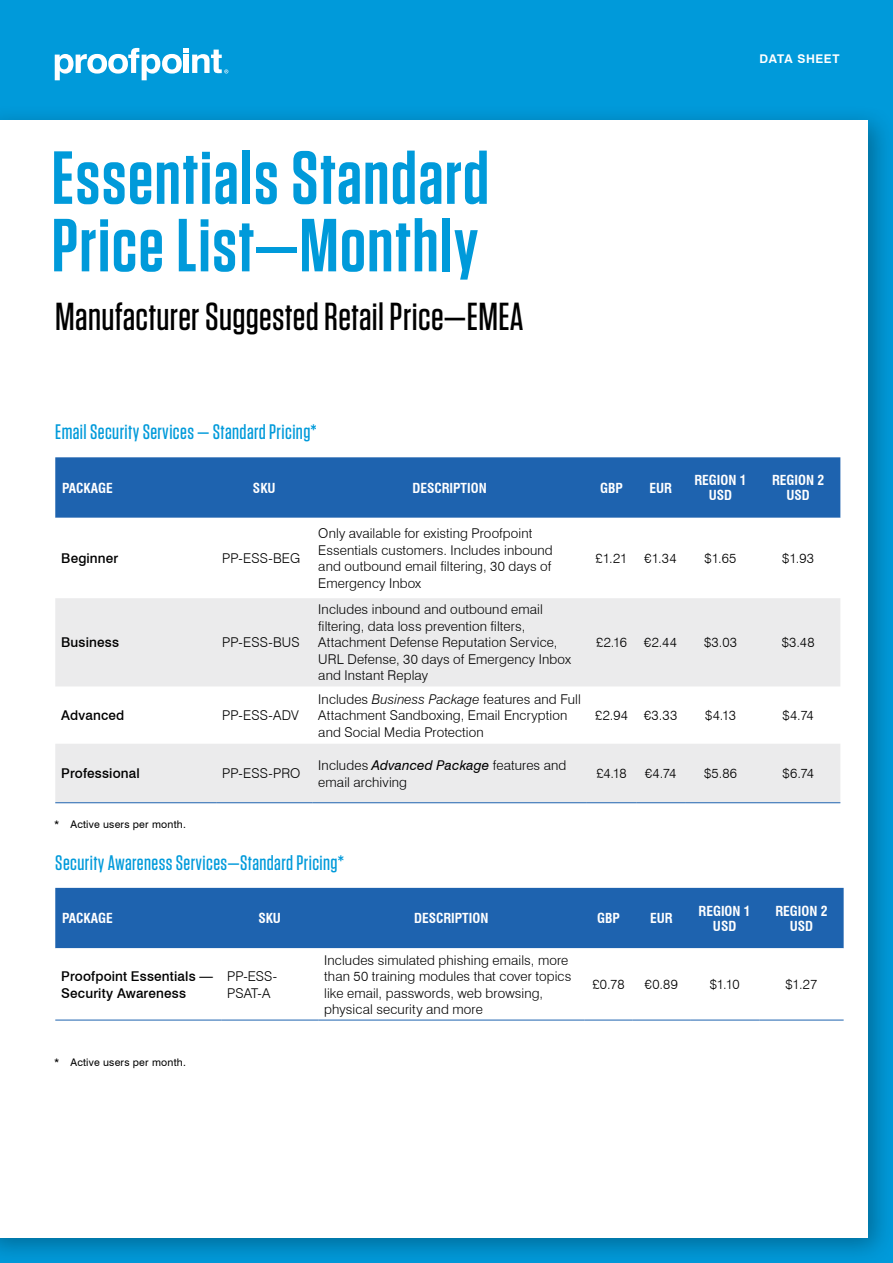
<style>
.page{position:relative;width:893px;height:1263px;background:#009ada}
.page>*{position:absolute;margin:0;border:0;box-sizing:border-box;transform-origin:0 0}
.t1{font:600 75px/67.5px "Tungsten";letter-spacing:.02em;color:#009ada}
.t2{font:500 39px "Tungsten";letter-spacing:.01em;color:#000}
.t3{font:500 21px "Tungsten";letter-spacing:.02em;color:#009ada}
.t4{font:300 13.5px/16.5px "Swiss 721 BT";letter-spacing:.01em;color:#000}
.t5{font:700 condensed 13.5px/15px "Swiss 721 BT";color:#fff;text-align:center}
.t6{font:500 13.5px/16.5px "Swiss 721 BT";letter-spacing:.01em;color:#000}
.t7{font:700 12px "Swiss 721 BT";letter-spacing:.05em;color:#fff}
.t8{font:10.5px "Swiss 721 BT";letter-spacing:.02em;color:#000}
.s1{font-style:italic}
.s2{font-weight:400;font-style:italic}
</style>
<div class="page">
<div style="left:0;top:104px;width:893px;height:1159px;background:#000;opacity:.3"></div>
<div style="left:0;top:120px;width:868px;height:1117px;background:#fff"></div>
<svg style="left:55px;top:48px;width:173px;height:32px"></svg>
<div style="left:55px;top:457px;width:785px;height:61px;background:#1e63af"></div>
<svg style="left:55px;top:598px;width:785px;height:204px;fill:#ebebec"></svg>
<hr style="left:55px;top:802px;width:161px;height:1px;background:#1e63af">
<hr style="left:216px;top:802px;width:96px;height:1px;background:#1e63af">
<hr style="left:312px;top:802px;width:275px;height:1px;background:#1e63af">
<hr style="left:587px;top:802px;width:49px;height:1px;background:#1e63af">
<hr style="left:636px;top:802px;width:49px;height:1px;background:#1e63af">
<hr style="left:685px;top:802px;width:71px;height:1px;background:#1e63af">
<hr style="left:756px;top:802px;width:84px;height:1px;background:#1e63af">
<div style="left:55px;top:888px;width:789px;height:60px;background:#1e63af"></div>
<svg style="left:55px;top:948px;width:789px;height:72px"></svg>
<hr style="left:55px;top:1020px;width:166px;height:1px;background:#1e63af">
<hr style="left:221px;top:1020px;width:97px;height:1px;background:#1e63af">
<hr style="left:318px;top:1020px;width:266px;height:1px;background:#1e63af">
<hr style="left:584px;top:1020px;width:49px;height:1px;background:#1e63af">
<hr style="left:633px;top:1020px;width:57px;height:1px;background:#1e63af">
<hr style="left:690px;top:1020px;width:69px;height:1px;background:#1e63af">
<hr style="left:759px;top:1020px;width:85px;height:1px;background:#1e63af">
<h1 class="t1" style="left:52px;top:146px;width:439px">Essentials Standard<br>Price List—Monthly</h1>
<h2 class="t2" style="left:55px;top:296px;width:470px">Manufacturer Suggested Retail Price—EMEA</h2>
<h3 class="t3" style="left:55px;top:421px;width:263px">Email Security Services — Standard Pricing*</h3>
<p class="t7" style="left:760px;top:52px;width:81px">DATA SHEET</p>
<p class="t5" style="left:62px;top:480px;width:52px">PACKAGE</p>
<p class="t5" style="left:253px;top:480px;width:24px">SKU</p>
<p class="t5" style="left:412px;top:480px;width:76px">DESCRIPTION</p>
<p class="t5" style="left:600px;top:480px;width:24px">GBP</p>
<p class="t5" style="left:649px;top:480px;width:24px">EUR</p>
<p class="t5" style="left:694px;top:473px;width:54px">REGION 1<br>USD</p>
<p class="t5" style="left:772px;top:473px;width:54px">REGION 2<br>USD</p>
<p class="t6" style="left:61px;top:550px;width:59px">Beginner</p>
<p class="t4" style="left:222px;top:550px;width:80px">PP-ESS-BEG</p>
<p class="t4" style="left:318px;top:525px;width:236px">Only available for existing Proofpoint Essentials customers. Includes inbound and outbound email filtering, 30 days of Emergency Inbox</p>
<p class="t4" style="left:596px;top:550px;width:33px">£1.21</p>
<p class="t4" style="left:645px;top:550px;width:33px">€1.34</p>
<p class="t4" style="left:705px;top:550px;width:33px">$1.65</p>
<p class="t4" style="left:782px;top:550px;width:33px">$1.93</p>
<p class="t6" style="left:61px;top:634px;width:59px">Business</p>
<p class="t4" style="left:222px;top:634px;width:79px">PP-ESS-BUS</p>
<p class="t4" style="left:318px;top:601px;width:254px">Includes inbound and outbound email filtering, data loss prevention filters, Attachment Defense Reputation Service, URL Defense, 30 days of Emergency Inbox and Instant Replay</p>
<p class="t4" style="left:596px;top:634px;width:33px">£2.16</p>
<p class="t4" style="left:644px;top:634px;width:34px">€2.44</p>
<p class="t4" style="left:704px;top:634px;width:35px">$3.03</p>
<p class="t4" style="left:782px;top:634px;width:34px">$3.48</p>
<p class="t6" style="left:61px;top:707px;width:65px">Advanced</p>
<p class="t4" style="left:222px;top:707px;width:78px">PP-ESS-ADV</p>
<p class="t4" style="left:318px;top:690px;width:264px">Includes <span class="s1">Business Package</span> features and Full<br>Attachment Sandboxing, Email Encryption and Social Media Protection</p>
<p class="t4" style="left:595px;top:707px;width:84px">£2.94 €3.33</p>
<p class="t4" style="left:705px;top:707px;width:32px">$4.13</p>
<p class="t4" style="left:783px;top:707px;width:33px">$4.74</p>
<p class="t6" style="left:61px;top:765px;width:80px">Professional</p>
<p class="t4" style="left:222px;top:765px;width:80px">PP-ESS-PRO</p>
<p class="t4" style="left:318px;top:757px;width:250px">Includes <span class="s2">Advanced Package</span> features and email archiving</p>
<p class="t4" style="left:596px;top:765px;width:32px">£4.18</p>
<p class="t4" style="left:645px;top:765px;width:33px">€4.74</p>
<p class="t4" style="left:704px;top:765px;width:35px">$5.86</p>
<p class="t4" style="left:782px;top:765px;width:33px">$6.74</p>
<p class="t8" style="left:54px;top:818px;width:133px">* Active users per month.</p>
<h3 class="t3" style="left:55px;top:851px;width:290px">Security Awareness Services—Standard Pricing*</h3>
<p class="t5" style="left:62px;top:911px;width:52px">PACKAGE</p>
<p class="t5" style="left:258px;top:911px;width:24px">SKU</p>
<p class="t5" style="left:414px;top:911px;width:76px">DESCRIPTION</p>
<p class="t5" style="left:597px;top:911px;width:24px">GBP</p>
<p class="t5" style="left:650px;top:911px;width:24px">EUR</p>
<p class="t5" style="left:699px;top:903px;width:54px">REGION 1<br>USD</p>
<p class="t5" style="left:775px;top:903px;width:54px">REGION 2<br>USD</p>
<p class="t6" style="left:61px;top:968px;width:153px">Proofpoint Essentials —<br>Security Awareness</p>
<p class="t4" style="left:227px;top:968px;width:51px">PP-ESS-<br>PSAT-A</p>
<p class="t8" style="left:54px;top:1056px;width:133px">* Active users per month.</p>
<p class="t4" style="left:324px;top:951px;width:249px">Includes simulated phishing emails, more than 50 training modules that cover topics like email, passwords, web browsing, physical security and more</p>
<p class="t4" style="left:592px;top:976px;width:34px">£0.78</p>
<p class="t4" style="left:645px;top:976px;width:35px">€0.89</p>
<p class="t4" style="left:710px;top:976px;width:31px">$1.10</p>
<p class="t4" style="left:785px;top:976px;width:33px">$1.27</p>
</div>
